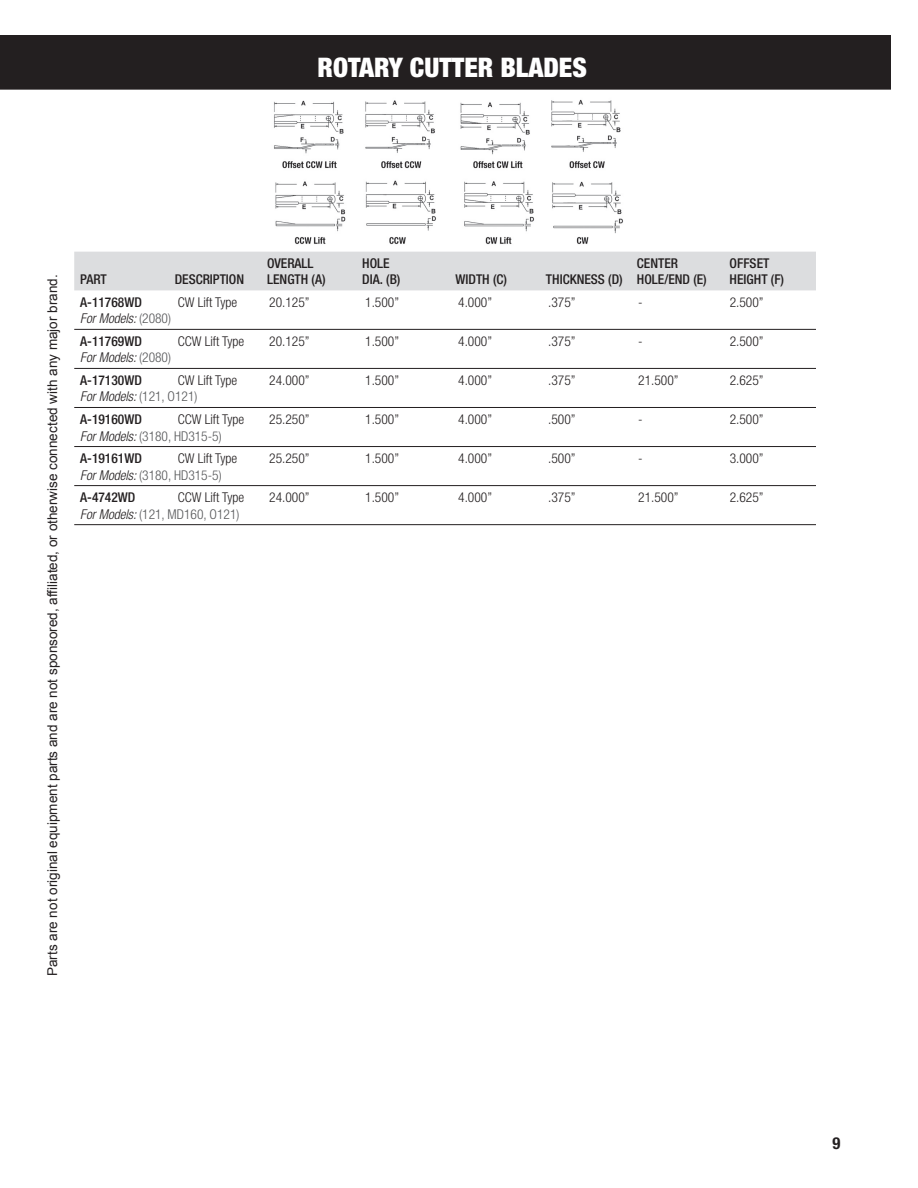
<style>
.page{position:relative;width:918px;height:1188px;background:#fff}
.page>*{position:absolute;margin:0;border:0;box-sizing:border-box;transform-origin:0 0}
.t1{font:900 condensed 27px "Helvetica Neue";color:#fff}
.t2{font:700 condensed 16.5px "Helvetica Neue";color:#231f20}
.t3{font:300 condensed 13.5px "Helvetica Neue";color:#231f20}
.t4{font:500 condensed 13.5px/16.2px "Helvetica Neue";color:#231f20}
.t5{font:13.5px "Arial";color:#231f20}
.t6{font:300 condensed 13.5px/22.8px "Helvetica Neue";color:#57585a}
.t7{font:italic 300 condensed 13.5px/22.8px "Helvetica Neue";color:#231f20}
.s1{font-style:normal;color:#57585a}
.s2{font-weight:500;font-style:normal}
.s3{font-style:italic;color:#231f20}
.s4{font-weight:500;color:#231f20}
</style>
<div class="page">
<div style="left:0;top:36px;width:891px;height:54px;background:#231f20"></div>
<img style="left:257px;top:99px;width:377px;height:153px">
<div style="left:74px;top:252px;width:742px;height:38px;background:#dcdddf"></div>
<hr style="left:74px;top:329px;width:742px;height:1px;background:#231f20">
<hr style="left:74px;top:368px;width:742px;height:1px;background:#231f20">
<hr style="left:74px;top:407px;width:742px;height:1px;background:#231f20">
<hr style="left:74px;top:446px;width:742px;height:1px;background:#231f20">
<hr style="left:74px;top:485px;width:742px;height:1px;background:#231f20">
<hr style="left:74px;top:524px;width:742px;height:1px;background:#231f20">
<h1 class="t1" style="left:318px;top:58px;width:271px">ROTARY CUTTER BLADES</h1>
<p class="t5" style="left:45px;top:976px;width:703px;rotate:-90deg">Parts are not original equipment parts and are not sponsored, affiliated, or otherwise connected with any major brand.</p>
<p class="t4" style="left:80px;top:273px;width:28px">PART</p>
<p class="t4" style="left:175px;top:273px;width:71px">DESCRIPTION</p>
<p class="t4" style="left:267px;top:256px;width:60px">OVERALL<br>LENGTH (A)</p>
<p class="t4" style="left:362px;top:256px;width:40px">HOLE<br>DIA. (B)</p>
<p class="t4" style="left:456px;top:273px;width:53px">WIDTH (C)</p>
<p class="t4" style="left:546px;top:273px;width:78px">THICKNESS (D)</p>
<p class="t4" style="left:637px;top:256px;width:71px">CENTER<br>HOLE/END (E)</p>
<p class="t4" style="left:730px;top:256px;width:56px">OFFSET<br>HEIGHT (F)</p>
<p class="t4" style="left:80px;top:295px;width:63px">A-11768WD</p>
<p class="t3" style="left:178px;top:298px;width:61px">CW Lift Type</p>
<p class="t3" style="left:269px;top:298px;width:42px">20.125”</p>
<p class="t3" style="left:365px;top:298px;width:35px">1.500”</p>
<p class="t3" style="left:458px;top:298px;width:35px">4.000”</p>
<p class="t3" style="left:548px;top:298px;width:29px">.375”</p>
<p class="t3" style="left:638px;top:298px;width:6px">-</p>
<p class="t3" style="left:730px;top:298px;width:35px">2.500”</p>
<p class="t7" style="left:80px;top:308px;width:92px">For Models: <span class="s1">(2080)<br></span><span class="s2">A-11769WD</span></p>
<p class="t3" style="left:178px;top:337px;width:68px">CCW Lift Type</p>
<p class="t3" style="left:269px;top:337px;width:42px">20.125”</p>
<p class="t3" style="left:365px;top:337px;width:35px">1.500”</p>
<p class="t3" style="left:458px;top:337px;width:35px">4.000”</p>
<p class="t3" style="left:548px;top:337px;width:29px">.375”</p>
<p class="t3" style="left:638px;top:337px;width:6px">-</p>
<p class="t3" style="left:730px;top:337px;width:35px">2.500”</p>
<p class="t7" style="left:80px;top:347px;width:92px">For Models: <span class="s1">(2080)<br></span><span class="s2">A-17130WD</span></p>
<p class="t3" style="left:178px;top:376px;width:61px">CW Lift Type</p>
<p class="t3" style="left:269px;top:376px;width:42px">24.000”</p>
<p class="t3" style="left:365px;top:376px;width:35px">1.500”</p>
<p class="t3" style="left:458px;top:376px;width:35px">4.000”</p>
<p class="t3" style="left:548px;top:376px;width:29px">.375”</p>
<p class="t3" style="left:638px;top:376px;width:42px">21.500”</p>
<p class="t3" style="left:730px;top:376px;width:35px">2.625”</p>
<p class="t7" style="left:80px;top:386px;width:119px">For Models: <span class="s1">(121, O121)<br></span><span class="s2">A-19160WD</span></p>
<p class="t3" style="left:178px;top:415px;width:68px">CCW Lift Type</p>
<p class="t3" style="left:269px;top:415px;width:42px">25.250”</p>
<p class="t3" style="left:365px;top:415px;width:35px">1.500”</p>
<p class="t3" style="left:458px;top:415px;width:35px">4.000”</p>
<p class="t3" style="left:548px;top:415px;width:29px">.500”</p>
<p class="t3" style="left:638px;top:415px;width:6px">-</p>
<p class="t3" style="left:730px;top:415px;width:35px">2.500”</p>
<p class="t6" style="left:80px;top:426px;width:143px"><span class="s3">For Models:</span> (3180, HD315-5)<br><span class="s4">A-19161WD</span></p>
<p class="t3" style="left:178px;top:454px;width:61px">CW Lift Type</p>
<p class="t3" style="left:269px;top:454px;width:42px">25.250”</p>
<p class="t3" style="left:365px;top:454px;width:35px">1.500”</p>
<p class="t3" style="left:458px;top:454px;width:35px">4.000”</p>
<p class="t3" style="left:548px;top:454px;width:29px">.500”</p>
<p class="t3" style="left:638px;top:454px;width:6px">-</p>
<p class="t3" style="left:730px;top:454px;width:35px">3.000”</p>
<p class="t6" style="left:80px;top:465px;width:143px"><span class="s3">For Models:</span> (3180, HD315-5)<br><span class="s4">A-4742WD</span></p>
<p class="t3" style="left:178px;top:493px;width:68px">CCW Lift Type</p>
<p class="t3" style="left:269px;top:493px;width:42px">24.000”</p>
<p class="t3" style="left:365px;top:493px;width:35px">1.500”</p>
<p class="t3" style="left:458px;top:493px;width:35px">4.000”</p>
<p class="t3" style="left:548px;top:493px;width:29px">.375”</p>
<p class="t3" style="left:638px;top:493px;width:42px">21.500”</p>
<p class="t3" style="left:730px;top:493px;width:35px">2.625”</p>
<p class="t6" style="left:80px;top:504px;width:161px"><span class="s3">For Models:</span> (121, MD160, O121)</p>
<p class="t2" style="left:832px;top:1138px;width:9px">9</p>
</div>
